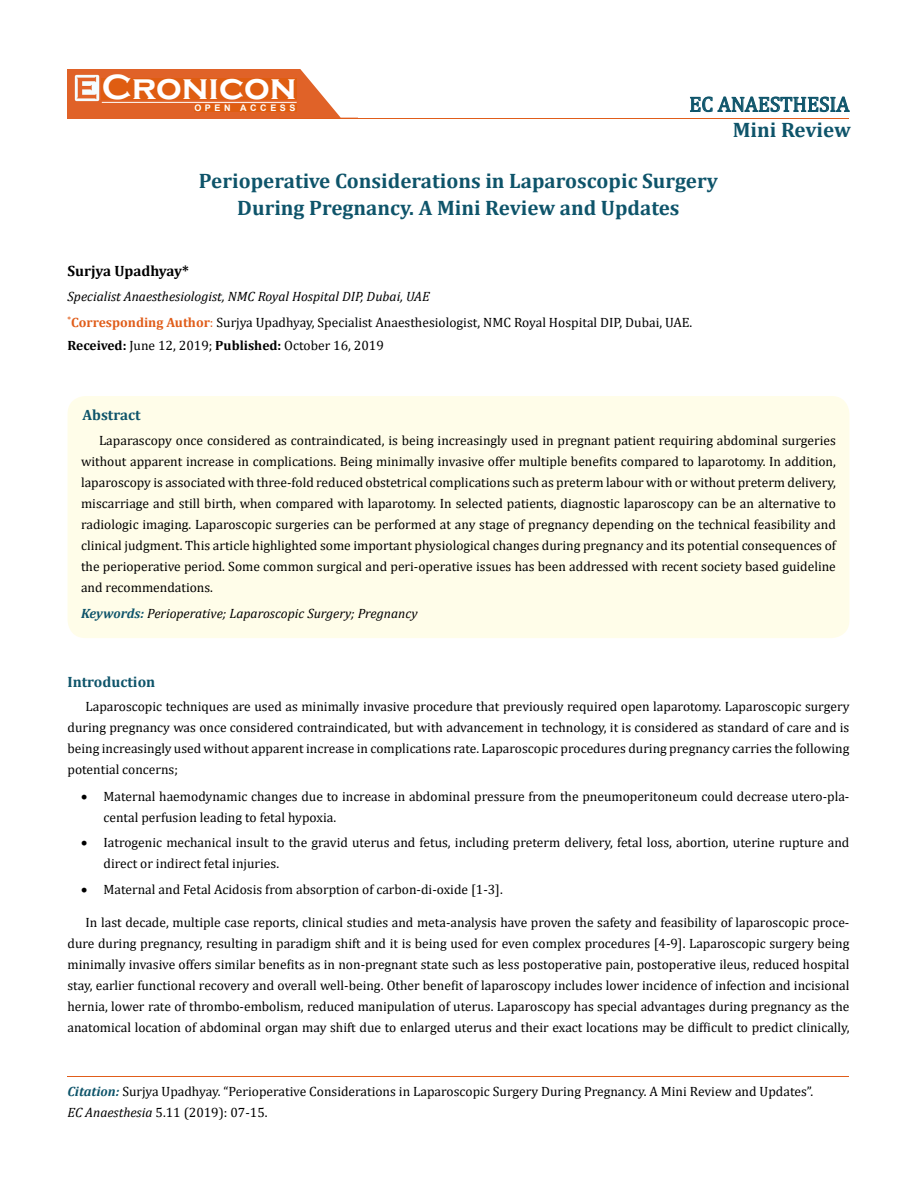
<style>
.page{position:relative;width:917px;height:1188px;background:#fff}
.page>*{position:absolute;margin:0;border:0;box-sizing:border-box;transform-origin:0 0}
.t1{font:700 36px "Copperplate Gothic";color:#fff}
.t2{font:700 21px/27px "Cambria";color:#0e546a;text-align:center}
.t3{font:21px "Cambria";color:#0e546a}
.t4{font:700 15px "Cambria";color:#0e546a}
.t5{font:700 15px "Cambria";color:#000}
.t6{font:13.5px/21px "Cambria";color:#000}
.t7{font:italic 13.5px "Cambria";color:#000}
.t8{font:700 9px "Arial";letter-spacing:.4em;color:#fff}
.s1{font-weight:700;color:#e05d1a}
.s2{color:#e05d1a}
.s3{font-weight:700}
.s4{font-weight:700;color:#0e546a}
.s5{font-weight:700;font-style:italic;color:#0e546a}
.s6{font-style:italic}
</style>
<div class="page">
<div style="left:67px;top:70px;width:290px;height:49px;background:#e06228"></div>
<svg style="left:300px;top:69px;width:58px;height:49px"></svg>
<img style="left:75px;top:75px;width:24px;height:26px">
<div style="left:102px;top:79px;width:195px;height:21px;background:#df5d11"></div>
<div style="left:194px;top:105px;width:103px;height:7px;background:#df5d11"></div>
<svg style="left:690px;top:97px;width:160px;height:15px"></svg>
<hr style="left:102px;top:102px;width:194px;height:1px;background:#fff">
<hr style="left:279px;top:118px;width:569px;height:1px;background:#e05d1a">
<hr style="left:67px;top:1077px;width:782px;height:1px;background:#e05d1a">
<div style="left:68px;top:396px;width:781px;height:242px;background:#fffde9;border-radius:18px"></div>
<h1 class="t1" style="left:102px;top:68px;width:196px">Cronicon</h1>
<p class="t8" style="left:194px;top:102px;width:103px">OPEN ACCESS</p>
<h2 class="t3" style="left:689px;top:92px;width:162px">EC ANAESTHESIA</h2>
<h2 class="t2" style="left:732px;top:116px;width:120px">Mini Review</h2>
<h2 class="t2" style="left:199px;top:166px;width:520px">Perioperative Considerations in Laparoscopic Surgery<br>During Pregnancy. A Mini Review and Updates</h2>
<p class="t5" style="left:68px;top:260px;width:123px">Surjya Upadhyay*</p>
<p class="t7" style="left:68px;top:287px;width:364px">Specialist Anaesthesiologist, NMC Royal Hospital DIP, Dubai, UAE</p>
<p class="t6" style="left:67px;top:310px;width:626px;line-height:23.9px"><sup>*</sup><span class="s1">Corresponding Author</span><span class="s2">:</span> Surjya Upadhyay, Specialist Anaesthesiologist, NMC Royal Hospital DIP, Dubai, UAE.<br><span class="s3">Received:</span> June 12, 2019; <span class="s3">Published:</span> October 16, 2019</p>
<p class="t4" style="left:83px;top:404px;width:60px">Abstract</p>
<p class="t6" style="left:81px;top:430px;width:756px;text-align:justify;text-indent:18px">Laparascopy once considered as contraindicated, is being increasingly used in pregnant patient requiring abdominal surgeries without apparent increase in complications. Being minimally invasive offer multiple benefits compared to laparotomy. In addition, laparoscopy is associated with three-fold reduced obstetrical complications such as preterm labour with or without preterm delivery, miscarriage and still birth, when compared with laparotomy. In selected patients, diagnostic laparoscopy can be an alternative to radiologic imaging. Laparoscopic surgeries can be performed at any stage of pregnancy depending on the technical feasibility and clinical judgment. This article highlighted some important physiological changes during pregnancy and its potential consequences of the perioperative period. Some common surgical and peri-operative issues has been addressed with recent society based guideline and recommendations.</p>
<p class="t7" style="left:81px;top:603px;width:338px"><span class="s4">Keywords:</span> Perioperative; Laparoscopic Surgery; Pregnancy</p>
<p class="t4" style="left:67px;top:671px;width:89px">Introduction</p>
<p class="t6" style="left:67px;top:696px;width:783px;text-align:justify;text-indent:18px">Laparoscopic techniques are used as minimally invasive procedure that previously required open laparotomy. Laparoscopic surgery during pregnancy was once considered contraindicated, but with advancement in technology, it is considered as standard of care and is being increasingly used without apparent increase in complications rate. Laparoscopic procedures during pregnancy carries the following potential concerns;</p>
<p class="t6" style="left:103px;top:786px;width:747px;text-indent:-23px">• Maternal haemodynamic changes due to increase in abdominal pressure from the pneumoperitoneum could decrease utero-pla&shy;cental perfusion leading to fetal hypoxia.</p>
<p class="t6" style="left:103px;top:832px;width:747px;text-indent:-23px">• Iatrogenic mechanical insult to the gravid uterus and fetus, including preterm delivery, fetal loss, abortion, uterine rupture and direct or indirect fetal injuries.</p>
<p class="t6" style="left:81px;top:879px;width:423px">• Maternal and Fetal Acidosis from absorption of carbon-di-oxide [1-3].</p>
<p class="t6" style="left:67px;top:912px;width:783px;text-align:justify;text-indent:18px">In last decade, multiple case reports, clinical studies and meta-analysis have proven the safety and feasibility of laparoscopic proce&shy;dure during pregnancy, resulting in paradigm shift and it is being used for even complex procedures [4-9]. Laparoscopic surgery being minimally invasive offers similar benefits as in non-pregnant state such as less postoperative pain, postoperative ileus, reduced hospital stay, earlier functional recovery and overall well-being. Other benefit of laparoscopy includes lower incidence of infection and incisional hernia, lower rate of thrombo-embolism, reduced manipulation of uterus. Laparoscopy has special advantages during pregnancy as the anatomical location of abdominal organ may shift due to enlarged uterus and their exact locations may be difficult to predict clinically,</p>
<p class="t6" style="left:67px;top:1081px;width:747px"><span class="s5">Citation:</span> Surjya Upadhyay. “Perioperative Considerations in Laparoscopic Surgery During Pregnancy. A Mini Review and Updates”.<br><span class="s6">EC Anaesthesia</span> 5.11 (2019): 07-15.</p>
</div>
